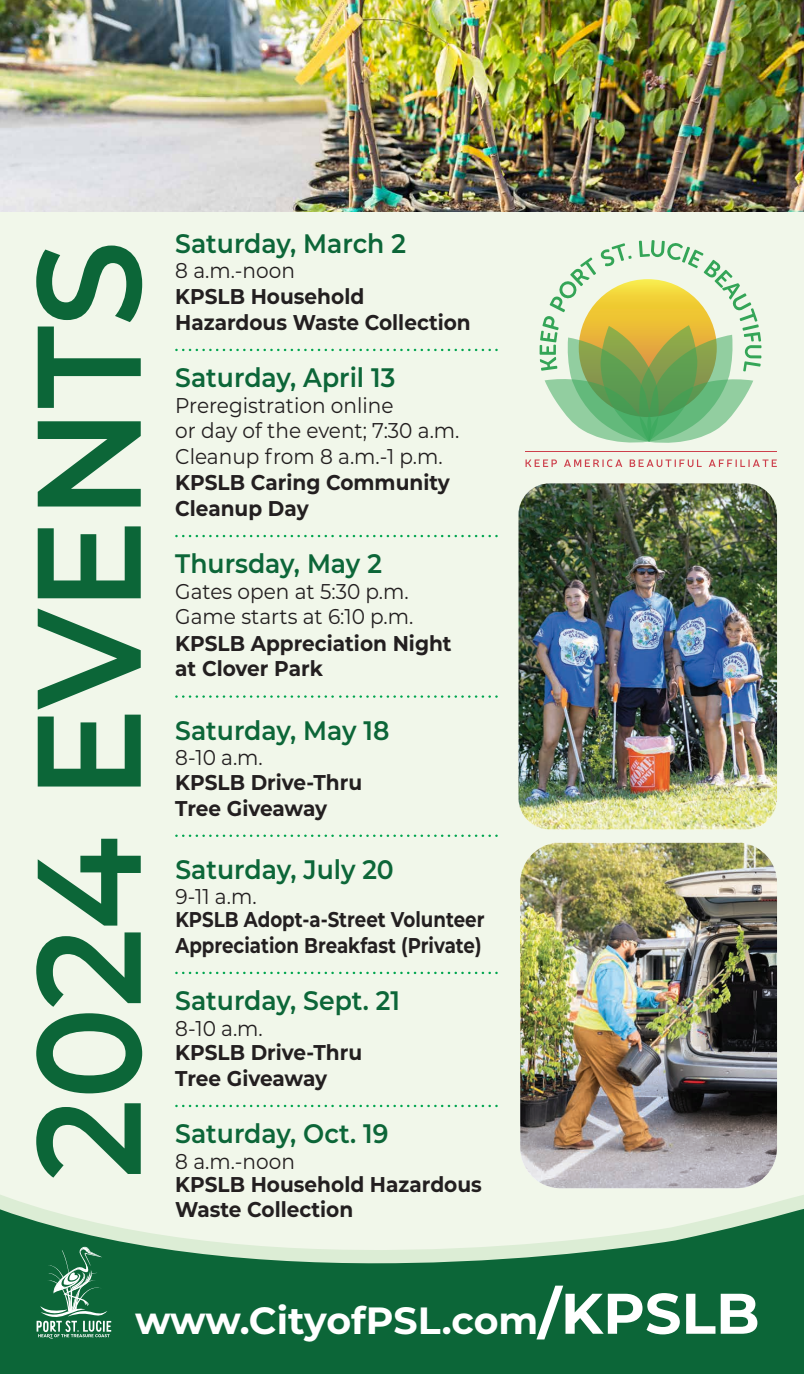
<style>
.page{position:relative;width:804px;height:1374px;background:#fff}
.page>*{position:absolute;margin:0;border:0;box-sizing:border-box;transform-origin:0 0}
.t1{font:600 147.15px "Montserrat";letter-spacing:-.005em;color:#0c6638;scale:.93 1}
.t2{font:700 37.8px "Montserrat";color:#fff}
.t3{font:600 26.78px "Montserrat";color:#0c6638;scale:.94 1}
.t4{font:700 21.38px/25.7px "Montserrat";color:#231f20;scale:.94 1}
.t5{font:21.38px/25.7px "Montserrat";color:#231f20;scale:.94 1}
.t6{font:700 21.38px/25.7px "Montserrat";color:#231f20;scale:.85 1}
.s1{font-size:57.15px}
</style>
<div class="page">
<div style="left:0;top:0;width:803px;height:1374px;background:#f1f7ea"></div>
<svg style="left:175px;top:349px;width:322px;height:2px"></svg>
<svg style="left:175px;top:535px;width:322px;height:2px"></svg>
<svg style="left:175px;top:695px;width:322px;height:3px"></svg>
<svg style="left:175px;top:835px;width:322px;height:2px"></svg>
<svg style="left:175px;top:972px;width:322px;height:2px"></svg>
<svg style="left:175px;top:1105px;width:322px;height:2px"></svg>
<svg style="left:0;top:1199px;width:803px;height:175px;fill:#0c6638"></svg>
<img style="left:520px;top:843px;width:256px;height:345px">
<img style="left:518px;top:483px;width:258px;height:346px">
<img style="left:0;top:0;width:803px;height:211px">
<svg style="left:539px;top:240px;width:222px;height:203px"></svg>
<svg style="left:525px;top:459px;width:31px;height:8px"></svg>
<svg style="left:564px;top:459px;width:58px;height:8px"></svg>
<svg style="left:629px;top:459px;width:72px;height:8px"></svg>
<svg style="left:708px;top:459px;width:68px;height:8px"></svg>
<hr style="left:525px;top:451px;width:251px;height:1px;background:#cd404c">
<svg style="left:37px;top:1247px;width:74px;height:92px;background:#3b835e"></svg>
<h1 class="t1" style="left:-16px;top:1179px;width:1010px;rotate:-90deg">2024 EVENTS</h1>
<p class="t3" style="left:175px;top:224px;width:247px">Saturday, March 2</p>
<p class="t5" style="left:175px;top:257px;width:129px">8 a.m.-noon</p>
<p class="t4" style="left:175px;top:283px;width:316px">KPSLB Household<br>Hazardous Waste Collection</p>
<p class="t3" style="left:175px;top:359px;width:235px">Saturday, April 13</p>
<p class="t5" style="left:175px;top:392px;width:304px">Preregistration online<br>or day of the event; 7:30 a.m.<br>Cleanup from 8 a.m.-1 p.m.</p>
<p class="t4" style="left:175px;top:469px;width:294px">KPSLB Caring Community<br>Cleanup Day</p>
<p class="t3" style="left:175px;top:545px;width:221px">Thursday, May 2</p>
<p class="t5" style="left:175px;top:578px;width:255px">Gates open at 5:30 p.m.<br>Game starts at 6:10 p.m.</p>
<p class="t4" style="left:175px;top:629px;width:295px">KPSLB Appreciation Night at Clover Park</p>
<p class="t3" style="left:175px;top:711px;width:229px">Saturday, May 18</p>
<p class="t5" style="left:175px;top:744px;width:95px">8-10 a.m.</p>
<p class="t4" style="left:175px;top:769px;width:200px">KPSLB Drive-Thru<br>Tree Giveaway</p>
<p class="t3" style="left:175px;top:850px;width:234px">Saturday, July 20</p>
<p class="t5" style="left:175px;top:883px;width:88px">9-11 a.m.</p>
<p class="t6" style="left:175px;top:906px;width:365px">KPSLB Adopt-a-Street Volunteer<br>Appreciation Breakfast (Private)</p>
<p class="t3" style="left:175px;top:982px;width:240px">Saturday, Sept. 21</p>
<p class="t5" style="left:175px;top:1014px;width:95px">8-10 a.m.</p>
<p class="t4" style="left:175px;top:1039px;width:200px">KPSLB Drive-Thru<br>Tree Giveaway</p>
<p class="t3" style="left:175px;top:1115px;width:228px">Saturday, Oct. 19</p>
<p class="t5" style="left:175px;top:1148px;width:129px">8 a.m.-noon</p>
<p class="t4" style="left:175px;top:1170px;width:327px">KPSLB Household Hazardous</p>
<p class="t4" style="left:175px;top:1196px;width:191px">Waste Collection</p>
<h2 class="t2" style="left:135px;top:1293px;width:625px">www.CityofPSL.com<span class="s1">/KPSLB</span></h2>
</div>
